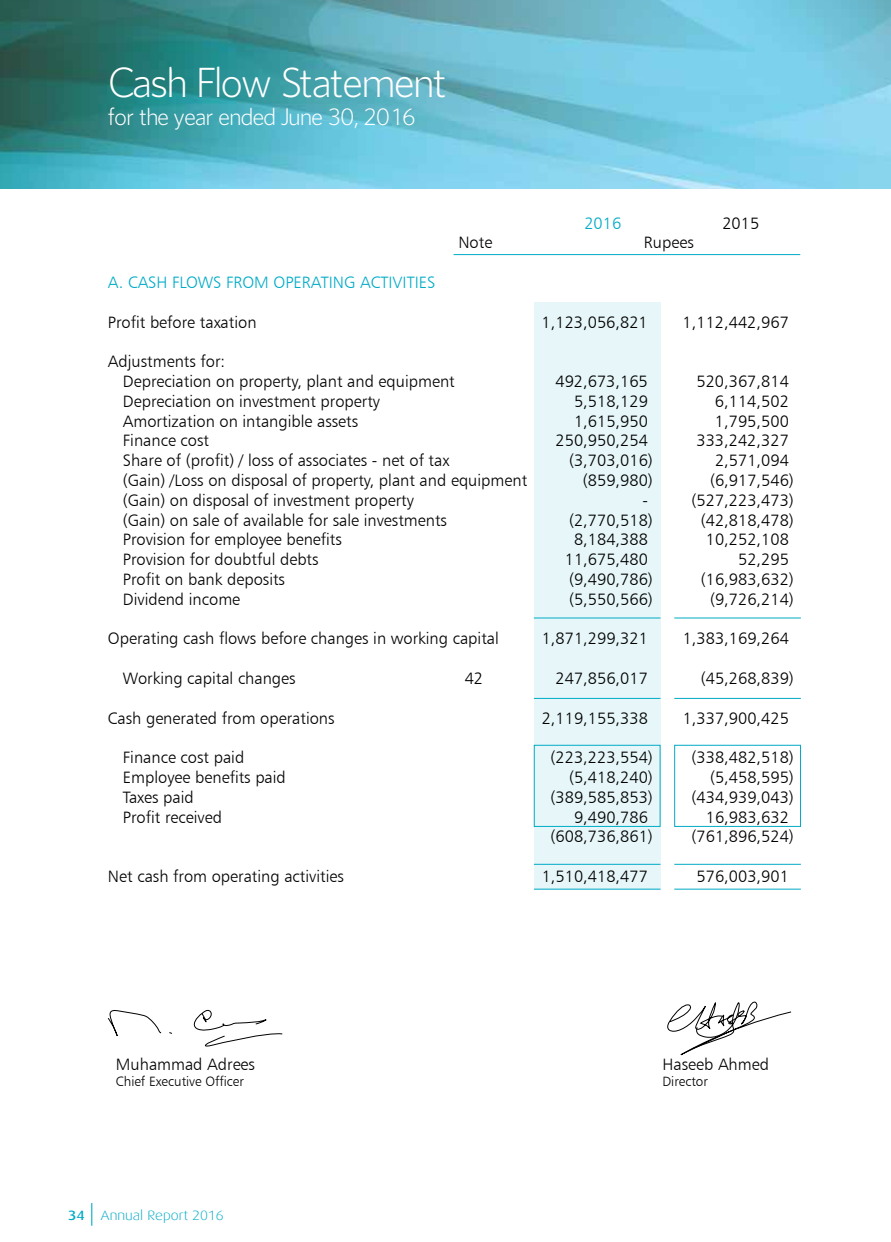
<style>
.page{position:relative;width:891px;height:1242px;background:#fff}
.page>*{position:absolute;margin:0;border:0;box-sizing:border-box;transform-origin:0 0}
.t1{font:300 42px "AH Kerrigan";color:#fff}
.t2{font:300 24px "AH Kerrigan";color:#fff}
.t3{font:16.5px/19.8px "Humanist 777 BT Light B";color:#000}
.t4{font:16.5px "Humanist 777 BT Light B";color:#00abc7}
.t5{font:13.5px "Humanist 777 BT Light B";color:#000}
.t6{font:300 13.5px "Dax Wide";color:#00abc7}
.s1{font-weight:500}
</style>
<div class="page">
<svg style="left:91px;top:1203px;width:1px;height:23px"></svg>
<img style="left:0;top:0;width:891px;height:188px">
<div style="left:534px;top:302px;width:126px;height:588px;background:#e6f6f9"></div>
<div style="left:534px;top:745px;width:126px;height:82px;border:1px solid #00abc7"></div>
<div style="left:674px;top:745px;width:127px;height:82px;border:1px solid #00abc7"></div>
<hr style="left:534px;top:864px;width:126px;height:1px;background:#00abc7">
<hr style="left:674px;top:864px;width:127px;height:1px;background:#00abc7">
<hr style="left:534px;top:889px;width:126px;height:1px;background:#00abc7">
<hr style="left:674px;top:889px;width:127px;height:1px;background:#00abc7">
<hr style="left:534px;top:618px;width:126px;height:1px;background:#00abc7">
<hr style="left:674px;top:618px;width:127px;height:1px;background:#00abc7">
<hr style="left:534px;top:698px;width:126px;height:1px;background:#00abc7">
<hr style="left:674px;top:698px;width:127px;height:1px;background:#00abc7">
<svg style="left:667px;top:1001px;width:125px;height:55px"></svg>
<svg style="left:107px;top:1010px;width:55px;height:26px"></svg>
<svg style="left:193px;top:1009px;width:90px;height:38px"></svg>
<hr style="left:454px;top:254px;width:346px;height:1px;background:#00abc7">
<h1 class="t1" style="left:108px;top:58px;width:339px">Cash Flow Statement</h1>
<h2 class="t2" style="left:108px;top:102px;width:309px">for the year ended June 30, 2016</h2>
<p class="t4" style="left:584px;top:213px;width:38px">2016</p>
<p class="t3" style="left:722px;top:213px;width:38px">2015</p>
<p class="t3" style="left:458px;top:232px;width:35px">Note</p>
<p class="t3" style="left:644px;top:232px;width:51px">Rupees</p>
<p class="t4" style="left:108px;top:272px;width:329px">A. CASH FLOWS FROM OPERATING ACTIVITIES</p>
<p class="t3" style="left:108px;top:312px;width:150px">Profit before taxation</p>
<p class="t3" style="left:542px;top:312px;width:108px">1,123,056,821</p>
<p class="t3" style="left:683px;top:312px;width:108px">1,112,442,967</p>
<p class="t3" style="left:123px;top:351px;width:333px;text-indent:-15px">Adjustments for:<br>Depreciation on property, plant and equipment</p>
<p class="t3" style="left:556px;top:371px;width:94px">492,673,165</p>
<p class="t3" style="left:697px;top:371px;width:94px">520,367,814</p>
<p class="t3" style="left:123px;top:391px;width:259px">Depreciation on investment property</p>
<p class="t3" style="left:574px;top:391px;width:75px">5,518,129</p>
<p class="t3" style="left:715px;top:391px;width:75px">6,114,502</p>
<p class="t3" style="left:123px;top:411px;width:237px">Amortization on intangible assets</p>
<p class="t3" style="left:574px;top:411px;width:75px">1,615,950</p>
<p class="t3" style="left:715px;top:411px;width:75px">1,795,500</p>
<p class="t3" style="left:123px;top:430px;width:88px">Finance cost</p>
<p class="t3" style="left:556px;top:430px;width:94px">250,950,254</p>
<p class="t3" style="left:697px;top:430px;width:94px">333,242,327</p>
<p class="t3" style="left:123px;top:450px;width:328px">Share of (profit) / loss of associates - net of tax</p>
<p class="t3" style="left:569px;top:450px;width:85px">(3,703,016)</p>
<p class="t3" style="left:715px;top:450px;width:75px">2,571,094</p>
<p class="t3" style="left:123px;top:470px;width:406px">(Gain) /Loss on disposal of property, plant and equipment</p>
<p class="t3" style="left:583px;top:470px;width:71px">(859,980)</p>
<p class="t3" style="left:710px;top:470px;width:85px">(6,917,546)</p>
<p class="t3" style="left:123px;top:490px;width:293px">(Gain) on disposal of investment property</p>
<p class="t3" style="left:642px;top:490px;width:7px">-</p>
<p class="t3" style="left:692px;top:490px;width:104px">(527,223,473)</p>
<p class="t3" style="left:123px;top:510px;width:326px">(Gain) on sale of available for sale investments</p>
<p class="t3" style="left:569px;top:510px;width:85px">(2,770,518)</p>
<p class="t3" style="left:701px;top:510px;width:95px">(42,818,478)</p>
<p class="t3" style="left:123px;top:529px;width:221px">Provision for employee benefits</p>
<p class="t3" style="left:574px;top:529px;width:75px">8,184,388</p>
<p class="t3" style="left:706px;top:529px;width:85px">10,252,108</p>
<p class="t3" style="left:123px;top:549px;width:197px">Provision for doubtful debts</p>
<p class="t3" style="left:565px;top:549px;width:85px">11,675,480</p>
<p class="t3" style="left:738px;top:549px;width:52px">52,295</p>
<p class="t3" style="left:123px;top:569px;width:164px">Profit on bank deposits</p>
<p class="t3" style="left:569px;top:569px;width:85px">(9,490,786)</p>
<p class="t3" style="left:701px;top:569px;width:95px">(16,983,632)</p>
<p class="t3" style="left:123px;top:589px;width:119px">Dividend income</p>
<p class="t3" style="left:569px;top:589px;width:85px">(5,550,566)</p>
<p class="t3" style="left:710px;top:589px;width:85px">(9,726,214)</p>
<p class="t3" style="left:108px;top:628px;width:392px">Operating cash flows before changes in working capital</p>
<p class="t3" style="left:542px;top:628px;width:108px">1,871,299,321</p>
<p class="t3" style="left:683px;top:628px;width:108px">1,383,169,264</p>
<p class="t3" style="left:123px;top:668px;width:174px">Working capital changes</p>
<p class="t3" style="left:465px;top:668px;width:20px">42</p>
<p class="t3" style="left:556px;top:668px;width:94px">247,856,017</p>
<p class="t3" style="left:701px;top:668px;width:95px">(45,268,839)</p>
<p class="t3" style="left:108px;top:708px;width:228px">Cash generated from operations</p>
<p class="t3" style="left:542px;top:708px;width:108px">2,119,155,338</p>
<p class="t3" style="left:683px;top:708px;width:108px">1,337,900,425</p>
<p class="t3" style="left:123px;top:747px;width:123px">Finance cost paid</p>
<p class="t3" style="left:551px;top:747px;width:104px">(223,223,554)</p>
<p class="t3" style="left:692px;top:747px;width:104px">(338,482,518)</p>
<p class="t3" style="left:123px;top:767px;width:164px">Employee benefits paid</p>
<p class="t3" style="left:569px;top:767px;width:85px">(5,418,240)</p>
<p class="t3" style="left:710px;top:767px;width:85px">(5,458,595)</p>
<p class="t3" style="left:123px;top:787px;width:72px">Taxes paid</p>
<p class="t3" style="left:551px;top:787px;width:104px">(389,585,853)</p>
<p class="t3" style="left:692px;top:787px;width:104px">(434,939,043)</p>
<p class="t3" style="left:123px;top:807px;width:101px">Profit received</p>
<p class="t3" style="left:574px;top:807px;width:75px">9,490,786</p>
<p class="t3" style="left:706px;top:807px;width:85px">16,983,632</p>
<p class="t3" style="left:551px;top:826px;width:104px">(608,736,861)</p>
<p class="t3" style="left:692px;top:826px;width:104px">(761,896,524)</p>
<p class="t3" style="left:108px;top:866px;width:237px">Net cash from operating activities</p>
<p class="t3" style="left:542px;top:866px;width:108px">1,510,418,477</p>
<p class="t3" style="left:697px;top:866px;width:94px">576,003,901</p>
<p class="t3" style="left:116px;top:1054px;width:141px">Muhammad Adrees</p>
<p class="t5" style="left:116px;top:1073px;width:130px">Chief Executive Officer</p>
<p class="t6" style="left:68px;top:1208px;width:157px"><span class="s1">34</span> Annual Report 2016</p>
<p class="t3" style="left:662px;top:1054px;width:108px">Haseeb Ahmed</p>
<p class="t5" style="left:662px;top:1073px;width:47px">Director</p>
</div>
